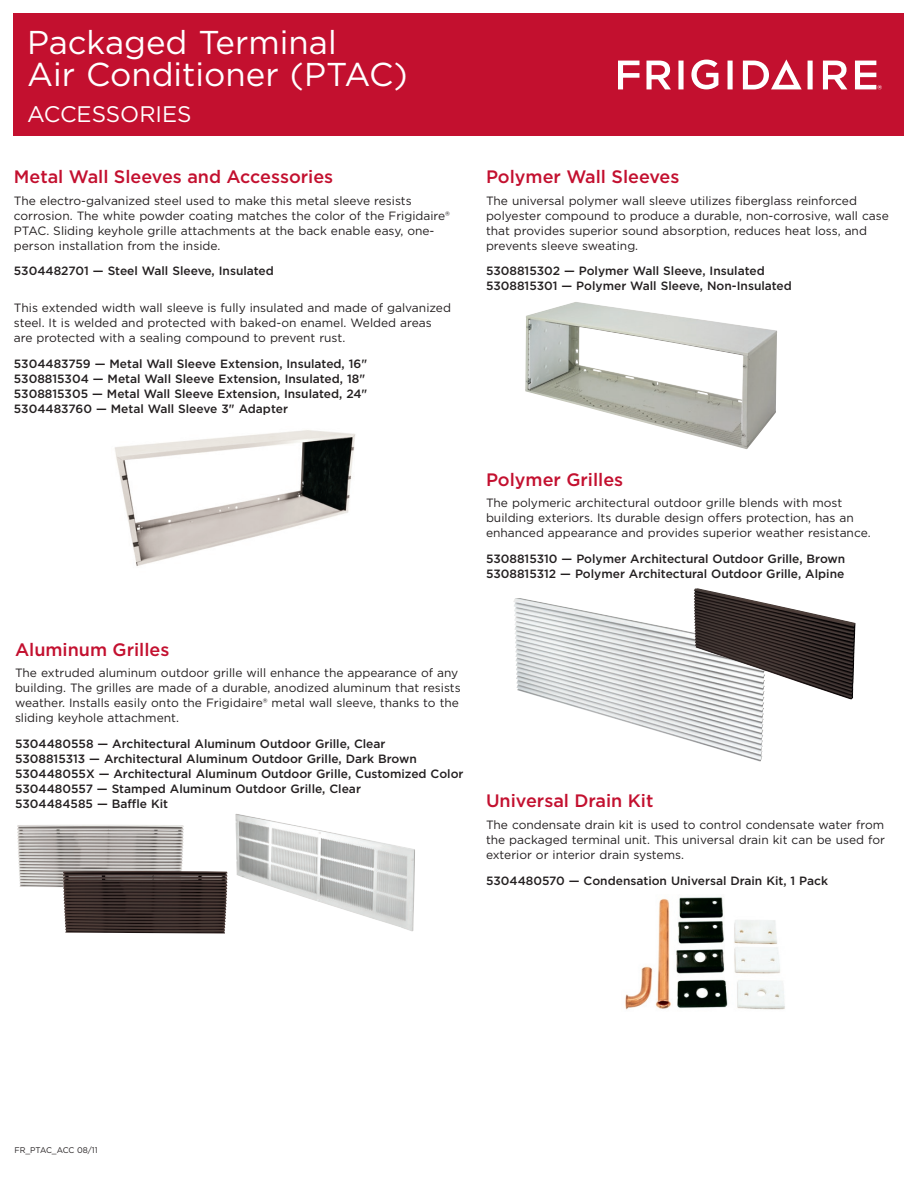
<style>
.page{position:relative;width:918px;height:1188px;background:#fff}
.page>*{position:absolute;margin:0;border:0;box-sizing:border-box;transform-origin:0 0}
.t1{font:33px/31.5px "Gotham";color:#fff}
.t2{font:22.5px "Gotham";color:#fff}
.t3{font:500 18px "Gotham";color:#c3102f}
.t4{font:12px/15px "Gotham";color:#231f20}
.t5{font:500 12px/15px "Gotham";color:#231f20}
.t6{font:8.25px "Gotham";letter-spacing:-.01em;color:#231f20}
</style>
<div class="page">
<div style="left:14px;top:14px;width:890px;height:122px;background:#c3102f"></div>
<svg style="left:808px;top:61px;width:5px;height:28px"></svg>
<svg style="left:691px;top:60px;width:27px;height:29px"></svg>
<svg style="left:618px;top:61px;width:21px;height:28px"></svg>
<svg style="left:647px;top:61px;width:24px;height:28px"></svg>
<svg style="left:678px;top:61px;width:6px;height:28px"></svg>
<svg style="left:728px;top:61px;width:5px;height:28px"></svg>
<svg style="left:823px;top:61px;width:24px;height:28px"></svg>
<svg style="left:743px;top:59px;width:59px;height:30px"></svg>
<svg style="left:855px;top:61px;width:27px;height:28px"></svg>
<img style="left:115px;top:430px;width:241px;height:136px">
<img style="left:235px;top:814px;width:180px;height:118px">
<img style="left:17px;top:825px;width:167px;height:62px">
<img style="left:63px;top:871px;width:165px;height:63px">
<img style="left:525px;top:302px;width:252px;height:147px">
<img style="left:625px;top:897px;width:160px;height:113px">
<img style="left:513px;top:598px;width:252px;height:164px">
<img style="left:694px;top:588px;width:4px;height:16px">
<h1 class="t1" style="left:27px;top:26px;width:382px">Packaged Terminal<br>Air Conditioner (PTAC)</h1>
<h2 class="t2" style="left:27px;top:100px;width:166px">Accessories</h2>
<h3 class="t3" style="left:14px;top:165px;width:321px">Metal Wall Sleeves and Accessories</h3>
<p class="t4" style="left:14px;top:193px;width:438px">The electro-galvanized steel used to make this metal sleeve resists corrosion. The white powder coating matches the color of the Frigidaire® PTAC. Sliding keyhole grille attachments at the back enable easy, one&shy;person installation from the inside.</p>
<p class="t5" style="left:14px;top:264px;width:262px">5304482701 — Steel Wall Sleeve, Insulated</p>
<p class="t4" style="left:14px;top:300px;width:439px">This extended width wall sleeve is fully insulated and made of galvanized steel. It is welded and protected with baked-on enamel. Welded areas are protected with a sealing compound to prevent rust.</p>
<p class="t5" style="left:14px;top:356px;width:355px">5304483759 — Metal Wall Sleeve Extension, Insulated, 16" 5308815304 — Metal Wall Sleeve Extension, Insulated, 18" 5308815305 — Metal Wall Sleeve Extension, Insulated, 24" 5304483760 — Metal Wall Sleeve 3" Adapter</p>
<h3 class="t3" style="left:486px;top:165px;width:195px">Polymer Wall Sleeves</h3>
<p class="t4" style="left:486px;top:193px;width:404px">The universal polymer wall sleeve utilizes fiberglass reinforced polyester compound to produce a durable, non-corrosive, wall case that provides superior sound absorption, reduces heat loss, and prevents sleeve sweating.</p>
<p class="t5" style="left:486px;top:264px;width:307px">5308815302 — Polymer Wall Sleeve, Insulated<br>5308815301 — Polymer Wall Sleeve, Non-Insulated</p>
<h3 class="t3" style="left:486px;top:468px;width:139px">Polymer Grilles</h3>
<p class="t4" style="left:486px;top:495px;width:386px">The polymeric architectural outdoor grille blends with most building exteriors. Its durable design offers protection, has an enhanced appearance and provides superior weather resistance.</p>
<p class="t5" style="left:486px;top:551px;width:361px">5308815310 — Polymer Architectural Outdoor Grille, Brown<br>5308815312 — Polymer Architectural Outdoor Grille, Alpine</p>
<h3 class="t3" style="left:15px;top:638px;width:156px">Aluminum Grilles</h3>
<p class="t4" style="left:15px;top:665px;width:447px">The extruded aluminum outdoor grille will enhance the appearance of any building. The grilles are made of a durable, anodized aluminum that resists weather. I nstalls easily onto the Frigidaire® metal wall sleeve, thanks to the sliding keyhole attachment.</p>
<p class="t5" style="left:15px;top:736px;width:450px">5304480558 — Architectural Aluminum Outdoor Grille, Clear<br>5308815313 — Architectural Aluminum Outdoor Grille, Dark Brown 530448055X — Architectural Aluminum Outdoor Grille, Customized Color 5304480557 — Stamped Aluminum Outdoor Grille, Clear<br>5304484585 — Baffle Kit</p>
<h3 class="t3" style="left:486px;top:789px;width:169px">Universal Drain Kit</h3>
<p class="t4" style="left:486px;top:817px;width:401px;text-align:justify">The condensate drain kit is used to control condensate water from the packaged terminal unit. This universal drain kit can be used for exterior or interior drain systems.</p>
<p class="t5" style="left:486px;top:873px;width:344px">5304480570 — Condensation Universal Drain Kit, 1 Pack</p>
<p class="t6" style="left:14px;top:1145px;width:85px">FR_PTAC_ACC 08/11</p>
</div>
